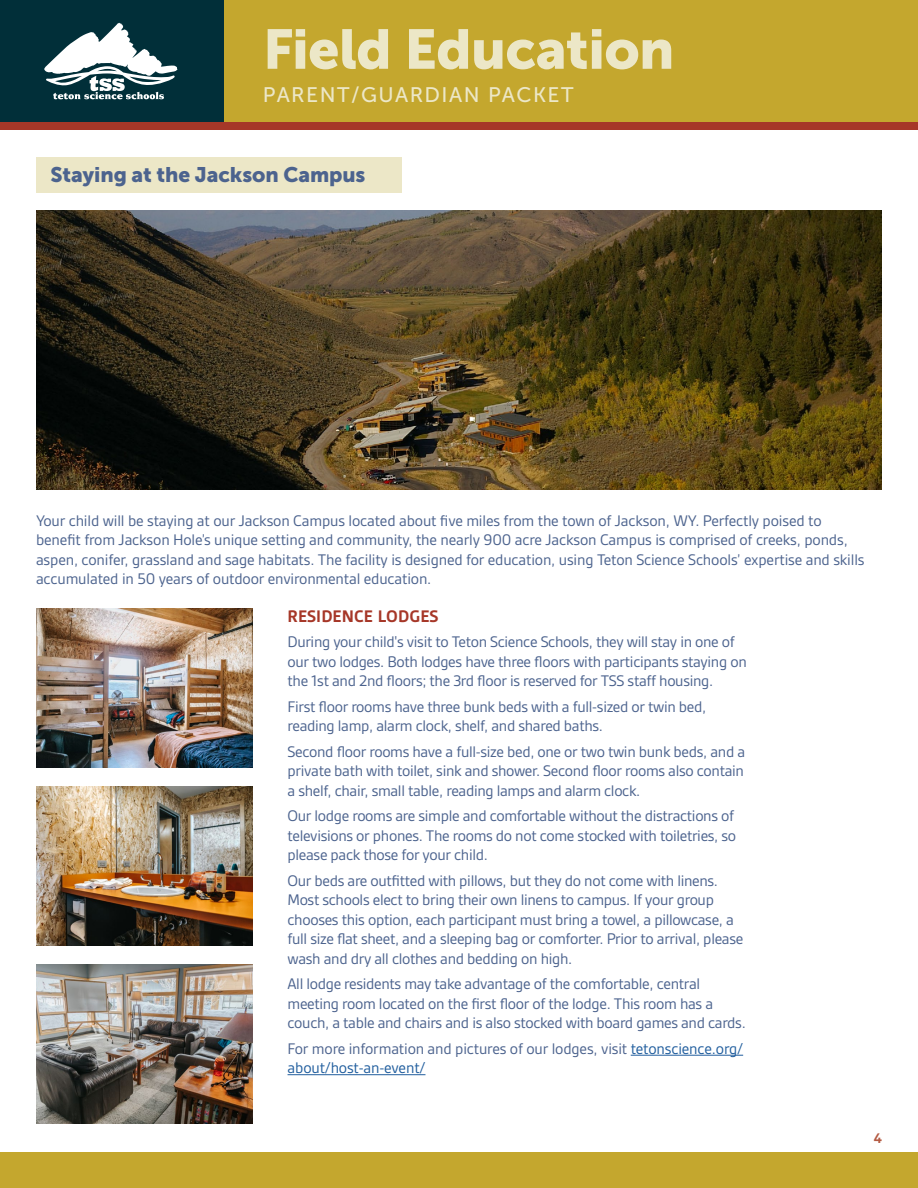
<style>
.page{position:relative;width:918px;height:1188px;background:#fff}
.page>*{position:absolute;margin:0;border:0;box-sizing:border-box;transform-origin:0 0}
.t1{font:55.5px "Museo Sans 900";letter-spacing:-.01em;color:#ece7c7}
.t2{font:21px "Museo Sans 900";letter-spacing:-.005em;color:#4c638e}
.t3{font:21px "Museo Sans 500";letter-spacing:.07em;color:#ece7c7}
.t4{font:700 18px "Gesta";letter-spacing:.005em;color:#a63728}
.t5{font:16.5px/19.5px "Gesta";letter-spacing:-.02em;color:#4c638e}
.t6{font:700 15px "Gesta";color:#b45b43}
.s1{color:#215e9e}
</style>
<div class="page">
<div style="left:0;top:7px;width:918px;height:123px;background:#a63728"></div>
<div style="left:224px;top:0;width:694px;height:122px;background:#c4a72e"></div>
<div style="left:0;top:0;width:224px;height:122px;background:#012f39"></div>
<svg style="left:44px;top:23px;width:133px;height:76px"></svg>
<div style="left:0;top:1152px;width:918px;height:36px;background:#c4a72e"></div>
<hr style="left:631px;top:1055px;width:112px;height:1px;background:#215e9e">
<hr style="left:288px;top:1074px;width:138px;height:1px;background:#215e9e">
<img style="left:36px;top:608px;width:216px;height:159px">
<img style="left:36px;top:787px;width:216px;height:158px">
<img style="left:36px;top:965px;width:216px;height:159px">
<div style="left:36px;top:157px;width:365px;height:36px;background:#ece7c7"></div>
<img style="left:36px;top:211px;width:846px;height:279px">
<h1 class="t1" style="left:263px;top:18px;width:413px">Field Education</h1>
<p class="t3" style="left:263px;top:83px;width:312px">PARENT/GUARDIAN PACKET</p>
<p class="t2" style="left:51px;top:162px;width:316px">Staying at the Jackson Campus</p>
<p class="t5" style="left:36px;top:511px;width:830px">Your child will be staying at our Jackson Campus located about five miles from the town of Jackson, WY. Perfectly poised to benefit from Jackson Hole’s unique setting and community, the nearly 900 acre Jackson Campus is comprised of creeks, ponds, aspen, conifer, grassland and sage habitats. The facility is designed for education, using Teton Science Schools’ expertise and skills accumulated in 50 years of outdoor environmental education.</p>
<p class="t4" style="left:288px;top:606px;width:153px">RESIDENCE LODGES</p>
<p class="t5" style="left:288px;top:632px;width:461px">During your child's visit to Teton Science Schools, they will stay in one of our two lodges. Both lodges have three floors with participants staying on the 1st and 2nd floors; the 3rd floor is reserved for TSS staff housing.</p>
<p class="t5" style="left:288px;top:696px;width:420px">First floor rooms have three bunk beds with a full-sized or twin bed, reading lamp, alarm clock, shelf, and shared baths.</p>
<p class="t5" style="left:288px;top:741px;width:459px;text-align:justify">Second floor rooms have a full-size bed, one or two twin bunk beds, and a private bath with toilet, sink and shower. Second floor rooms also contain a shelf, chair, small table, reading lamps and alarm clock.</p>
<p class="t5" style="left:288px;top:806px;width:450px">Our lodge rooms are simple and comfortable without the distractions of televisions or phones. The rooms do not come stocked with toiletries, so please pack those for your child.</p>
<p class="t5" style="left:288px;top:870px;width:457px">Our beds are outfitted with pillows, but they do not come with linens.<br>Most schools elect to bring their own linens to campus. If your group chooses this option, each participant must bring a towel, a pillowcase, a full size flat sheet, and a sleeping bag or comforter. Prior to arrival, please wash and dry all clothes and bedding on high.</p>
<p class="t5" style="left:288px;top:974px;width:460px">All lodge residents may take advantage of the comfortable, central meeting room located on the first floor of the lodge. This room has a couch, a table and chairs and is also stocked with board games and cards.</p>
<p class="t5" style="left:288px;top:1038px;width:457px">For more information and pictures of our lodges, visit <span class="s1">tetonscience.org/ about/host-an-event/</span></p>
<p class="t6" style="left:874px;top:1130px;width:10px">4</p>
</div>
